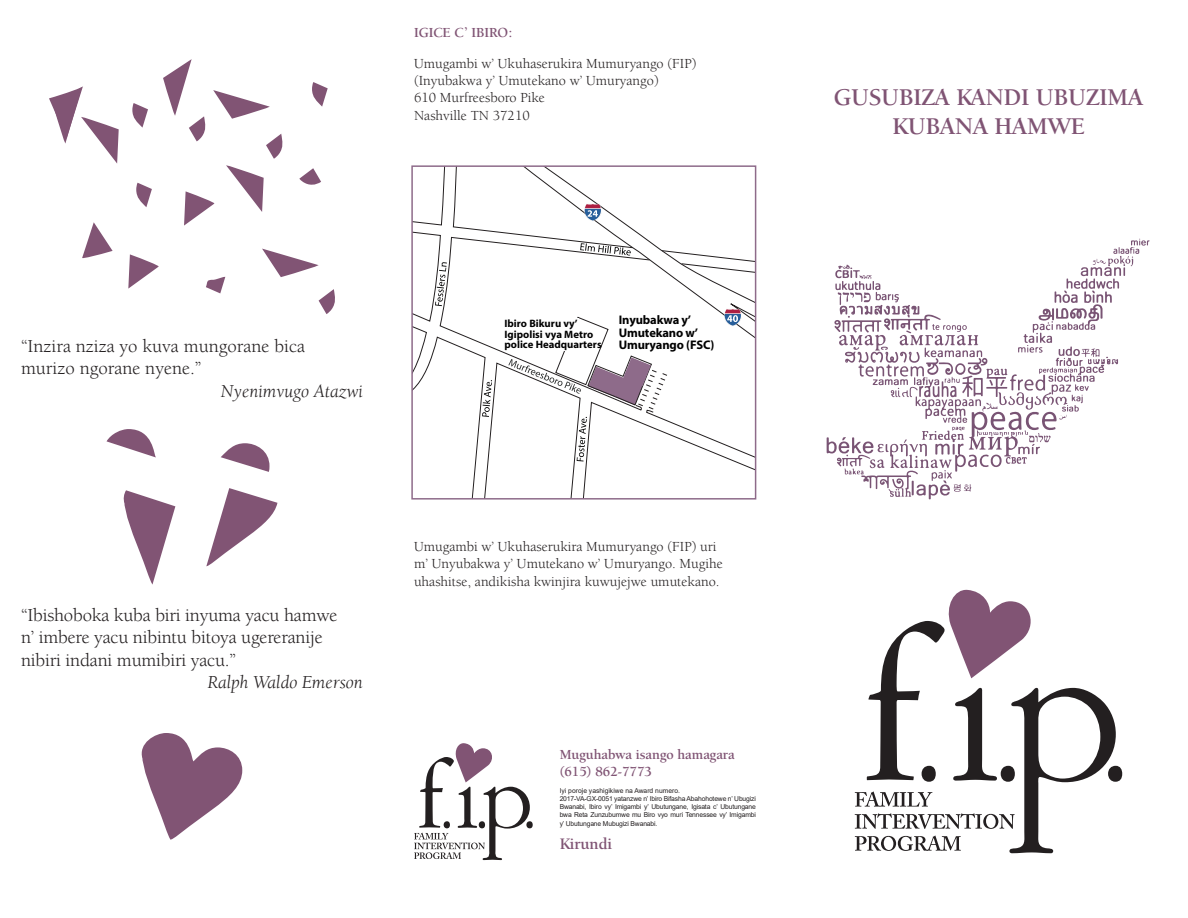
<style>
.page{position:relative;width:1188px;height:918px;background:#fff}
.page>*{position:absolute;margin:0;border:0;box-sizing:border-box;transform-origin:0 0}
.Text{font:700 24.75px/29.2px "Berkeley Oldstyle IT Cby BT";color:#805474;text-align:center}
.Text-2{font:18.75px/22.5px "Berkeley";letter-spacing:-.01em;color:#231f20}
.Text-3{font:italic 18.75px "Berkeley";color:#231f20}
.Text-4{font:700 16.5px "Berkeley Oldstyle IT Cby BT";color:#805474}
.Text-5{font:14.25px/17.2px "Berkeley";color:#231f20}
.Text-6{font:700 14.25px/17.2px "Berkeley Oldstyle IT Cby BT";color:#805474}
.Heading_Small{font:700 14.25px "Berkeley Oldstyle IT Cby BT";color:#805474}
.t1{font:700 12.45px/12.5px "Myriad Pro";letter-spacing:-.01em;color:#000}
.t2{font:700 10.65px/10.6px "Myriad Pro";color:#000}
.Text-7{font:6.75px/8.2px "Arial";letter-spacing:-.02em;color:#231f20;text-align:justify}
.Text-8{font:6.75px "Arial";color:#231f20}
</style>
<div class="page">
<svg style="left:123px;top:490px;width:52px;height:95px"></svg>
<svg style="left:107px;top:429px;width:49px;height:28px"></svg>
<svg style="left:221px;top:443px;width:49px;height:29px"></svg>
<svg style="left:206px;top:488px;width:71px;height:78px"></svg>
<svg style="left:142px;top:733px;width:100px;height:107px"></svg>
<div style="left:526px;top:821px;width:7px;height:7px;background:#231f20;border-radius:50%"></div>
<svg style="left:414px;top:743px;width:116px;height:117px"></svg>
<div style="left:1108px;top:766px;width:14px;height:16px;background:#231f20;border-radius:50%"></div>
<svg style="left:855px;top:590px;width:261px;height:263px"></svg>
<svg style="left:826px;top:239px;width:324px;height:260px"></svg>
<svg style="left:414px;top:168px;width:339px;height:329px"></svg>
<svg style="left:584px;top:203px;width:18px;height:18px"></svg>
<div style="left:411px;top:165px;width:345px;height:335px;border:2px solid #8e6b8a"></div>
<svg style="left:435px;top:237px;width:321px;height:224px"></svg>
<svg style="left:82px;top:222px;width:31px;height:37px"></svg>
<svg style="left:49px;top:86px;width:70px;height:78px"></svg>
<svg style="left:262px;top:249px;width:57px;height:28px"></svg>
<svg style="left:206px;top:276px;width:19px;height:17px"></svg>
<svg style="left:136px;top:183px;width:16px;height:24px"></svg>
<svg style="left:226px;top:165px;width:38px;height:47px"></svg>
<svg style="left:299px;top:168px;width:22px;height:17px"></svg>
<svg style="left:128px;top:254px;width:31px;height:35px"></svg>
<svg style="left:184px;top:191px;width:30px;height:35px"></svg>
<svg style="left:319px;top:289px;width:16px;height:25px"></svg>
<svg style="left:312px;top:82px;width:16px;height:25px"></svg>
<svg style="left:132px;top:103px;width:16px;height:25px"></svg>
<svg style="left:213px;top:90px;width:57px;height:29px"></svg>
<svg style="left:163px;top:59px;width:43px;height:82px"></svg>
<svg style="left:266px;top:134px;width:17px;height:25px"></svg>
<p class="Heading_Small" style="left:414px;top:24px;width:100px">IGICE C’ IBIRO:</p>
<p class="Text-5" style="left:414px;top:55px;width:284px">Umugambi w’ Ukuhaserukira Mumuryango (FIP)</p>
<p class="Text-5" style="left:414px;top:72px;width:246px">(Inyubakwa y’ Umutekano w’ Umuryango)</p>
<p class="Text-5" style="left:414px;top:90px;width:133px">610 Murfreesboro Pike</p>
<p class="Text-5" style="left:414px;top:107px;width:117px">Nashville TN 37210</p>
<p class="Text-2" style="left:21px;top:335px;width:286px">“Inzira nziza yo kuva mungorane bica murizo ngorane nyene.”</p>
<p class="Text-3" style="left:221px;top:381px;width:144px">Nyenimvugo Atazwi</p>
<p class="t2" style="left:504px;top:318px;width:99px">Ibiro Bikuru vy’<br>Igipolisi vya Metro police Headquarters</p>
<p class="t1" style="left:619px;top:313px;width:97px">Inyubakwa y’<br>Umutekano w’<br>Umuryango (FSC)</p>
<p class="Text-2" style="left:21px;top:604px;width:318px">“Ibishoboka kuba biri inyuma yacu hamwe n’ imbere yacu nibintu bitoya ugereranije nibiri indani mumibiri yacu.”</p>
<p class="Text-3" style="left:208px;top:673px;width:157px">Ralph Waldo Emerson</p>
<p class="Text-5" style="left:414px;top:538px;width:310px">Umugambi w’ Ukuhaserukira Mumuryango (FIP) uri m’ Unyubakwa y’ Umutekano w’ Umuryango. Mugihe uhashitse, andikisha kwinjira kuwujejwe umutekano.</p>
<p class="Text-6" style="left:560px;top:746px;width:177px">Muguhabwa isango hamagara (615) 862-7773</p>
<p class="Text-8" style="left:560px;top:786px;width:122px">Iyi poroje yashigikiwe na Award numero.</p>
<p class="Text-7" style="left:560px;top:794px;width:198px">2017-VA-GX-0051 yatanzwe n’ Ibiro Bifasha Abahohotewe n’ Ubugizi Bwanabi, Ibiro vy’ Imigambi y’ Ubutungane, Igisata c’ Ubutungane bwa Reta Zunzubumwe mu Biro vyo muri Tennessee vy’ Imigambi y’ Ubutungane Mubugizi Bwanabi.</p>
<p class="Text-4" style="left:560px;top:834px;width:54px">Kirundi</p>
<p class="Text" style="left:834px;top:82px;width:311px">GUSUBIZA KANDI UBUZIMA<br>KUBANA HAMWE</p>
</div>
